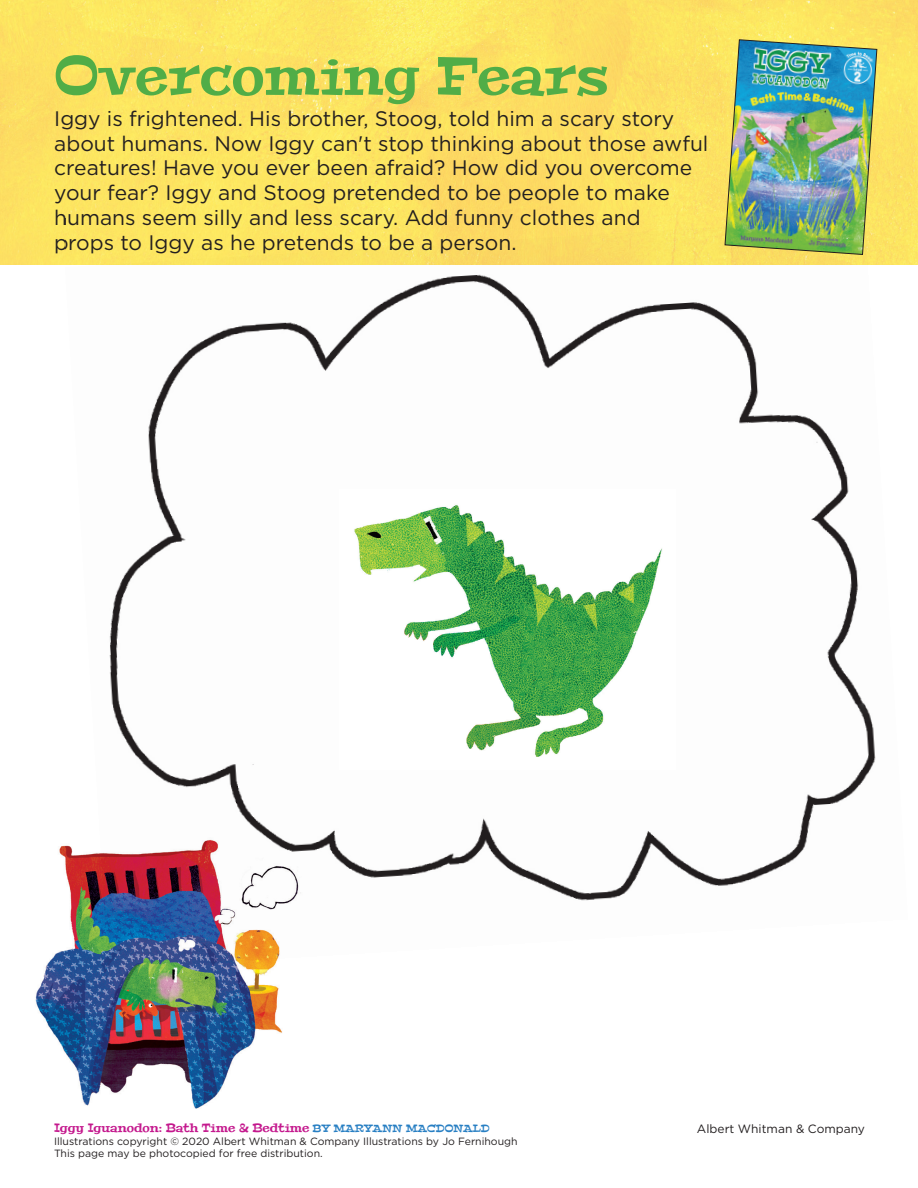
<style>
.page{position:relative;width:918px;height:1188px;background:#fff}
.page>*{position:absolute;margin:0;border:0;box-sizing:border-box;transform-origin:0 0}
.NewMainHead{font:54px "Peralta";color:#51ad47}
.Instructions{font:21px/24.8px "Gotham";color:#231f20}
.Instructions-2{font:12px "Peralta";color:#c4188d}
.Instructions-3{font:12px "Gotham";color:#231f20}
.Instructions-4{font:10.5px "Gotham";color:#231f20}
.s1{font-size:10.5px;color:#287fc3}
</style>
<div class="page">
<img style="left:0;top:0;width:918px;height:265px">
<img style="left:724px;top:39px;width:154px;height:179px">
<img style="left:35px;top:845px;width:247px;height:264px">
<img style="left:65px;top:218px;width:843px;height:752px">
<img style="left:339px;top:490px;width:336px;height:280px">
<p class="NewMainHead" style="left:54px;top:41px;width:556px">Overcoming Fears</p>
<p class="Instructions" style="left:54px;top:106px;width:656px">Iggy is frightened. His brother, Stoog, told him a scary story about humans. Now Iggy can't stop thinking about those awful creatures! Have you ever been afraid? How did you overcome your fear? Iggy and Stoog pretended to be people to make humans seem silly and less scary. Add funny clothes and<br>props to Iggy as he pretends to be a person.</p>
<p class="Instructions-2" style="left:54px;top:1120px;width:437px">Iggy Iguanodon: Bath Time &amp; Bedtime <span class="s1">BY MARYANN MACDONALD</span></p>
<p class="Instructions-3" style="left:697px;top:1122px;width:170px">Albert Whitman &amp; Company</p>
<p class="Instructions-4" style="left:54px;top:1135px;width:465px">Illustrations copyright © 2020 Albert Whitman &amp; Company Illustrations by Jo Fernihough</p>
<p class="Instructions-4" style="left:54px;top:1147px;width:270px">This page may be photocopied for free distribution.</p>
</div>
